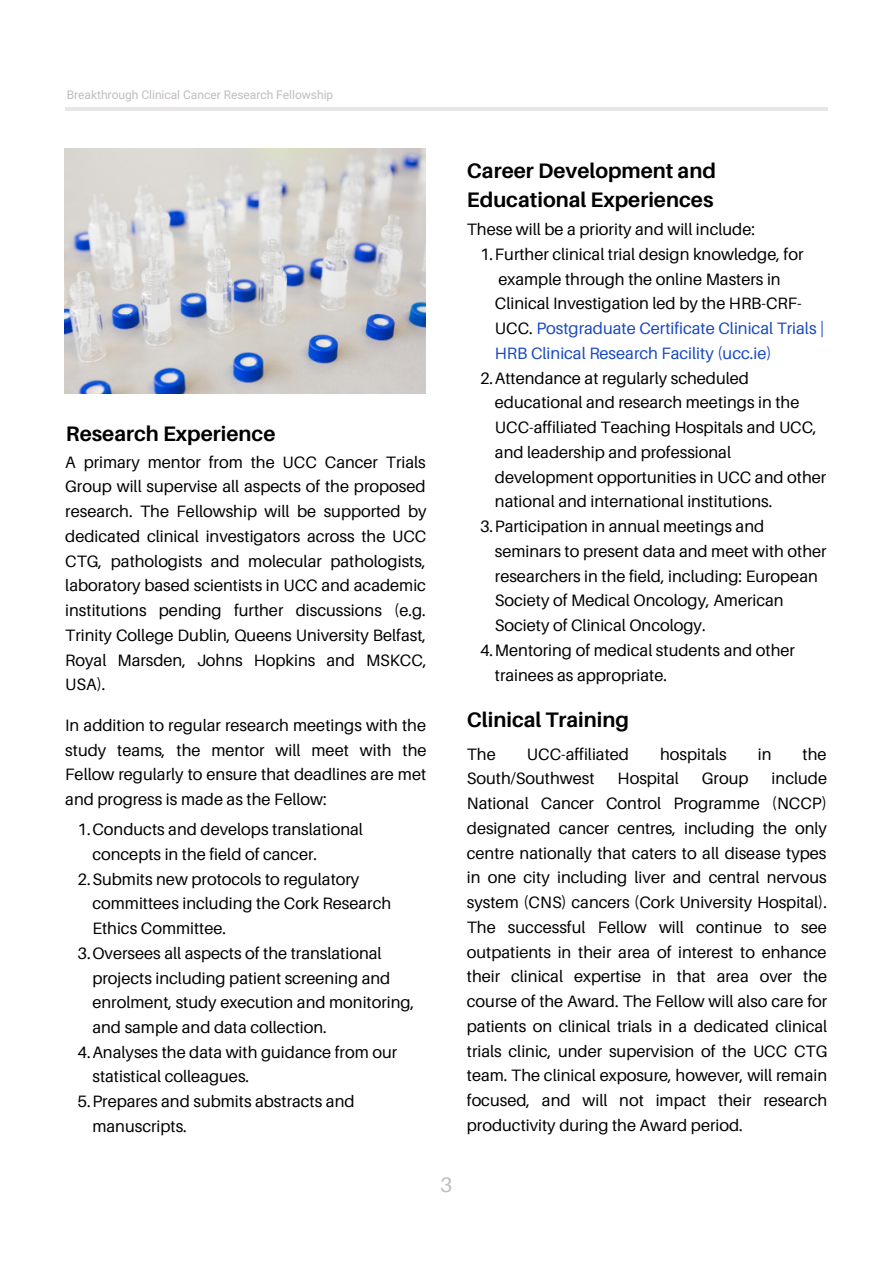
<style>
.page{position:relative;width:893px;height:1264px;background:#fff}
.page>*{position:absolute;margin:0;border:0;box-sizing:border-box;transform-origin:0 0}
.t1{font:700 21px/29.2px "Aileron";color:#000}
.t2{font:21px "Aileron";color:#bfbdbd}
.t3{font:16.5px/24.8px "Aileron";color:#000}
.t4{font:12px "Araboto";color:#bfbdbd}
.s1{color:#1749c0}
</style>
<div class="page">
<hr style="left:65px;top:107px;width:762px;height:3px;background:#e8e6e6">
<img style="left:64px;top:149px;width:361px;height:245px">
<p class="t4" style="left:67px;top:88px;width:268px">Breakthrough Clinical Cancer Research Fellowship</p>
<p class="t1" style="left:66px;top:419px;width:211px">Research Experience</p>
<p class="t3" style="left:65px;top:449px;width:363px;text-align:justify">A primary mentor from the UCC Cancer Trials Group will supervise all aspects of the proposed research. The Fellowship will be supported by dedicated clinical investigators across the UCC CTG, pathologists and molecular pathologists, laboratory based scientists in UCC and academic institutions pending further discussions (e.g.<br>Trinity College Dublin, Queens University Belfast, Royal Marsden, Johns Hopkins and MSKCC, USA).</p>
<p class="t3" style="left:65px;top:712px;width:363px;text-align:justify">In addition to regular research meetings with the study teams, the mentor will meet with the Fellow regularly to ensure that deadlines are met and progress is made as the Fellow:</p>
<p class="t3" style="left:92px;top:816px;width:272px;text-indent:-15px">1.Conducts and develops translational concepts in the field of cancer.</p>
<p class="t3" style="left:92px;top:866px;width:300px;text-indent:-15px">2.Submits new protocols to regulatory committees including the Cork Research<br>Ethics Committee.</p>
<p class="t3" style="left:92px;top:940px;width:323px;text-indent:-15px">3.Oversees all aspects of the translational projects including patient screening and enrolment, study execution and monitoring, and sample and data collection.</p>
<p class="t3" style="left:92px;top:1039px;width:306px;text-indent:-15px">4.Analyses the data with guidance from our statistical colleagues.</p>
<p class="t3" style="left:92px;top:1088px;width:263px;text-indent:-15px">5.Prepares and submits abstracts and manuscripts.</p>
<p class="t1" style="left:467px;top:155px;width:250px">Career Development and<br>Educational Experiences</p>
<p class="t3" style="left:495px;top:241px;width:331px;text-indent:-15px">1.Further clinical trial design knowledge, for example through the online Masters in Clinical Investigation led by the HRB-CRF-UCC. <span class="s1">Postgraduate Certificate Clinical Trials | HRB Clinical Research Facility (ucc.ie)</span></p>
<p class="t3" style="left:495px;top:365px;width:333px;text-indent:-15px">2.Attendance at regularly scheduled educational and research meetings in the UCC-affiliated Teaching Hospitals and UCC, and leadership and professional development opportunities in UCC and other national and international institutions.</p>
<p class="t3" style="left:495px;top:513px;width:333px;text-indent:-15px">3.Participation in annual meetings and seminars to present data and meet with other researchers in the field, including: European Society of Medical Oncology, American Society of Clinical Oncology.</p>
<p class="t3" style="left:495px;top:637px;width:301px;text-indent:-15px">4.Mentoring of medical students and other trainees as appropriate.</p>
<p class="t3" style="left:467px;top:217px;width:289px">These will be a priority and will include:</p>
<p class="t1" style="left:467px;top:704px;width:164px">Clinical Training</p>
<p class="t3" style="left:467px;top:741px;width:30px">The</p>
<p class="t3" style="left:527px;top:741px;width:104px">UCC-affiliated</p>
<p class="t3" style="left:660px;top:741px;width:68px">hospitals</p>
<p class="t3" style="left:757px;top:741px;width:15px">in</p>
<p class="t3" style="left:802px;top:741px;width:25px">the</p>
<p class="t3" style="left:467px;top:766px;width:129px">South/Southwest</p>
<p class="t3" style="left:617px;top:766px;width:63px">Hospital</p>
<p class="t3" style="left:702px;top:766px;width:48px">Group</p>
<p class="t3" style="left:467px;top:766px;width:362px;text-align:justify;text-indent:305px">include National Cancer Control Programme (NCCP) designated cancer centres, including the only centre nationally that caters to all disease types in one city including liver and central nervous system (CNS) cancers (Cork University Hospital).<br>The successful Fellow will continue to see outpatients in their area of interest to enhance their clinical expertise in that area over the course of the Award. The Fellow will also care for patients on clinical trials in a dedicated clinical trials clinic, under supervision of the UCC CTG team. The clinical exposure, however, will remain focused, and will not impact their research productivity during the Award period.</p>
<p class="t2" style="left:440px;top:1171px;width:14px">3</p>
</div>
